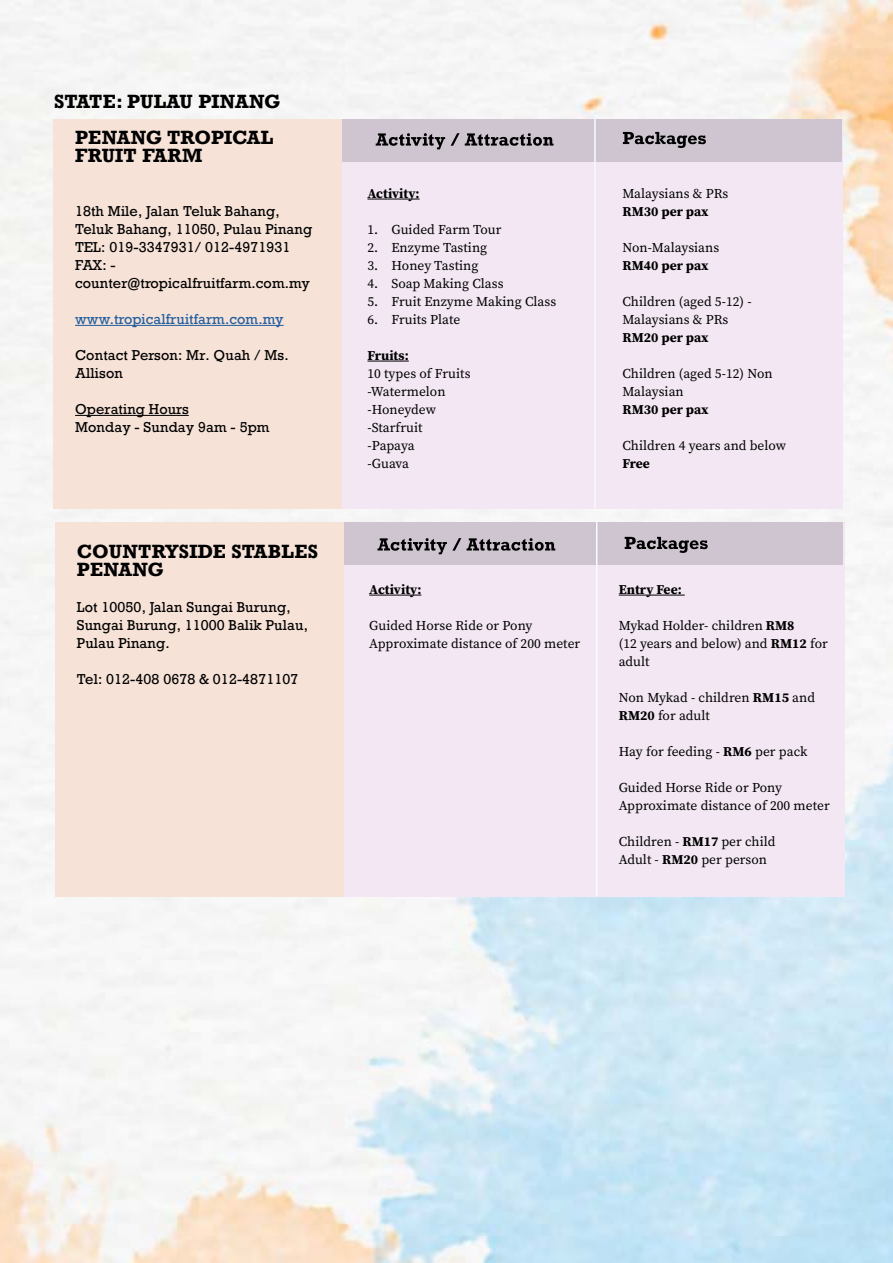
<style>
.page{position:relative;width:893px;height:1263px;background:#fff}
.page>*{position:absolute;margin:0;border:0;box-sizing:border-box;transform-origin:0 0}
.t1{font:700 18px/18px "Rockwell";letter-spacing:.01em;color:#000}
.t2{font:13.5px/18px "Source Serif Pro";letter-spacing:.005em;color:#000}
.t3{font:13.5px/18px "Rockwell";letter-spacing:.005em;color:#000}
.t4{font:700 13.5px "Source Serif Pro";color:#000}
.t5{font:13.5px "Rockwell";letter-spacing:.005em;color:#215e9e}
.s1{font-weight:700}
</style>
<div class="page">
<img style="left:0;top:0;width:893px;height:1263px">
<div style="left:343px;top:522px;width:501px;height:374px;background:#f2e7f2"></div>
<div style="left:342px;top:522px;width:501px;height:43px;background:#cec5d0"></div>
<div style="left:56px;top:522px;width:288px;height:374px;background:#f6e2d7"></div>
<svg style="left:377px;top:538px;width:178px;height:16px"></svg>
<svg style="left:625px;top:537px;width:83px;height:16px"></svg>
<hr style="left:369px;top:595px;width:52px;height:1px;background:#000">
<hr style="left:619px;top:595px;width:66px;height:1px;background:#000">
<hr style="left:596px;top:522px;width:1px;height:374px;background:#f7fcfe">
<div style="left:341px;top:119px;width:502px;height:389px;background:#f2e7f2"></div>
<div style="left:340px;top:119px;width:502px;height:43px;background:#cec5d0"></div>
<div style="left:54px;top:119px;width:288px;height:389px;background:#f6e2d7"></div>
<svg style="left:376px;top:133px;width:178px;height:16px"></svg>
<svg style="left:623px;top:132px;width:83px;height:16px"></svg>
<hr style="left:367px;top:199px;width:53px;height:1px;background:#000">
<hr style="left:367px;top:361px;width:42px;height:1px;background:#000">
<hr style="left:75px;top:325px;width:209px;height:1px;background:#215e9e">
<hr style="left:75px;top:415px;width:114px;height:1px;background:#000">
<hr style="left:594px;top:119px;width:2px;height:389px;background:#f7fcfe">
<h1 class="t1" style="left:54px;top:92px;width:228px">STATE: PULAU PINANG</h1>
<h1 class="t1" style="left:75px;top:128px;width:200px">PENANG TROPICAL<br>FRUIT FARM</h1>
<p class="t3" style="left:75px;top:202px;width:239px">18th Mile, Jalan Teluk Bahang,<br>Teluk Bahang, 11050, Pulau Pinang<br>TEL: 019-3347931/ 012-4971931<br>FAX: - counter@tropicalfruitfarm.com.my</p>
<p class="t5" style="left:75px;top:311px;width:210px">www.tropicalfruitfarm.com.my</p>
<p class="t3" style="left:75px;top:346px;width:215px">Contact Person: Mr. Quah / Ms.<br>Allison</p>
<p class="t3" style="left:75px;top:400px;width:196px">Operating Hours<br>Monday - Sunday 9am - 5pm</p>
<h1 class="t1" style="left:77px;top:542px;width:243px">COUNTRYSIDE STABLES<br>PENANG</h1>
<p class="t3" style="left:77px;top:598px;width:233px">Lot 10050, Jalan Sungai Burung,<br>Sungai Burung, 11000 Balik Pulau,<br>Pulau Pinang.</p>
<p class="t3" style="left:77px;top:670px;width:223px">Tel: 012-408 0678 &amp; 012-4871107</p>
<p class="t4" style="left:367px;top:184px;width:54px">Activity:</p>
<p class="t2" style="left:367px;top:221px;width:135px">1. Guided Farm Tour</p>
<p class="t2" style="left:367px;top:238px;width:121px">2. Enzyme Tasting</p>
<p class="t2" style="left:367px;top:256px;width:112px">3. Honey Tasting</p>
<p class="t2" style="left:367px;top:274px;width:138px">4. Soap Making Class</p>
<p class="t2" style="left:367px;top:292px;width:190px">5. Fruit Enzyme Making Class</p>
<p class="t2" style="left:367px;top:310px;width:94px">6. Fruits Plate</p>
<p class="t4" style="left:367px;top:346px;width:43px">Fruits:</p>
<p class="t2" style="left:367px;top:364px;width:105px">10 types of Fruits -Watermelon -Honeydew -Starfruit -Papaya<br>-Guava</p>
<p class="t2" style="left:622px;top:184px;width:108px">Malaysians &amp; PRs</p>
<p class="t4" style="left:622px;top:202px;width:88px">RM30 per pax</p>
<p class="t2" style="left:622px;top:238px;width:98px">Non-Malaysians</p>
<p class="t4" style="left:622px;top:256px;width:88px">RM40 per pax</p>
<p class="t2" style="left:622px;top:292px;width:131px">Children (aged 5-12) -<br>Malaysians &amp; PRs</p>
<p class="t4" style="left:622px;top:328px;width:88px">RM20 per pax</p>
<p class="t2" style="left:622px;top:364px;width:152px">Children (aged 5-12) Non<br>Malaysian</p>
<p class="t4" style="left:622px;top:400px;width:88px">RM30 per pax</p>
<p class="t2" style="left:622px;top:436px;width:165px">Children 4 years and below</p>
<p class="t4" style="left:622px;top:454px;width:29px">Free</p>
<p class="t4" style="left:369px;top:580px;width:54px">Activity:</p>
<p class="t2" style="left:369px;top:617px;width:213px">Guided Horse Ride or Pony<br>Approximate distance of 200 meter</p>
<p class="t4" style="left:619px;top:580px;width:65px">Entry Fee:</p>
<p class="t2" style="left:619px;top:617px;width:211px">Mykad Holder- children <span class="s1">RM8<br></span>(12 years and below) and <span class="s1">RM12</span> for adult</p>
<p class="t2" style="left:619px;top:688px;width:198px">Non Mykad - children <span class="s1">RM15</span> and<br><span class="s1">RM20</span> for adult</p>
<p class="t2" style="left:619px;top:742px;width:190px">Hay for feeding - <span class="s1">RM6</span> per pack</p>
<p class="t2" style="left:619px;top:779px;width:213px">Guided Horse Ride or Pony<br>Approximate distance of 200 meter</p>
<p class="t2" style="left:619px;top:833px;width:158px">Children - <span class="s1">RM17</span> per child<br>Adult - <span class="s1">RM20</span> per person</p>
</div>
